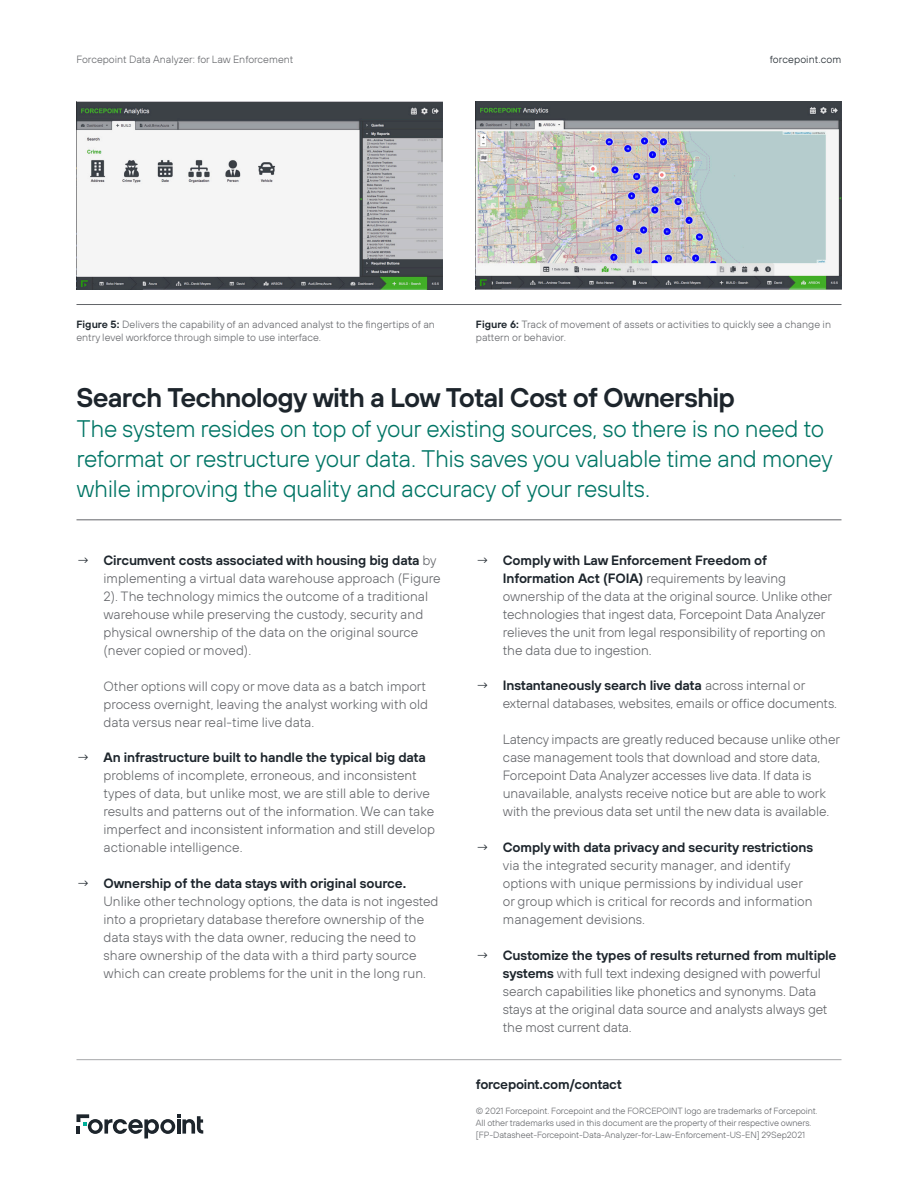
<style>
.page{position:relative;width:918px;height:1188px;background:#fff}
.page>*{position:absolute;margin:0;border:0;box-sizing:border-box;transform-origin:0 0}
.t1{font:600 27px "FP Sans";letter-spacing:-.03em;color:#1d252c}
.t2{font:300 24px/30px "FP Sans";letter-spacing:-.02em;color:#007565}
.t3{font:300 13.5px/18px "FP Sans";letter-spacing:-.01em;color:#636569}
.t4{font:600 13.5px "FP Sans";letter-spacing:-.02em;color:#1d252c}
.t5{font:300 10.5px/13.5px "FP Sans";color:#636569}
.t6{font:300 10.5px "FP Sans";letter-spacing:.01em;color:#1d252c}
.t7{font:300 9px/12px "FP Sans";letter-spacing:-.01em;color:#636569}
.s1{font-weight:600;color:#1d252c}
.s2{color:#1d252c}
</style>
<div class="page">
<hr style="left:76px;top:1059px;width:766px;height:1px;background:#a7a8aa">
<svg style="left:76px;top:1114px;width:127px;height:24px"></svg>
<hr style="left:76px;top:304px;width:765px;height:1px;background:#636569">
<hr style="left:76px;top:520px;width:765px;height:1px;background:#636569">
<img style="left:76px;top:101px;width:366px;height:188px">
<img style="left:476px;top:101px;width:366px;height:188px">
<p class="t5" style="left:76px;top:52px;width:218px">Forcepoint Data Analyzer: for Law Enforcement</p>
<p class="t6" style="left:770px;top:52px;width:73px">forcepoint.com</p>
<p class="t5" style="left:76px;top:317px;width:360px"><span class="s1">Figure 5:</span> Delivers the capability of an advanced analyst to the fingertips of an entry level workforce through simple to use interface.</p>
<p class="t5" style="left:476px;top:317px;width:357px"><span class="s1">Figure 6:</span> Track of movement of assets or activities to quickly see a change in pattern or behavior.</p>
<h1 class="t1" style="left:76px;top:379px;width:660px">Search Technology with a Low Total Cost of Ownership</h1>
<h2 class="t2" style="left:76px;top:413px;width:758px">The system resides on top of your existing sources, so there is no need to reformat or restructure your data. This saves you valuable time and money while improving the quality and accuracy of your results.</h2>
<p class="t3" style="left:104px;top:551px;width:339px;text-indent:-27px"><span class="s2">→</span> <span class="s1">Circumvent costs associated with housing big data</span> by implementing a virtual data warehouse approach (Figure 2). The technology mimics the outcome of a traditional warehouse while preserving the custody, security and physical ownership of the data on the original source (never copied or moved).</p>
<p class="t3" style="left:104px;top:677px;width:326px">Other options will copy or move data as a batch import process overnight, leaving the analyst working with old data versus near real-time live data.</p>
<p class="t3" style="left:104px;top:749px;width:333px;text-indent:-27px"><span class="s2">→</span> <span class="s1">An infrastructure built to handle the typical big data </span>problems of incomplete, erroneous, and inconsistent types of data, but unlike most, we are still able to derive results and patterns out of the information. We can take imperfect and inconsistent information and still develop actionable intelligence.</p>
<p class="t3" style="left:104px;top:874px;width:337px;text-indent:-27px"><span class="s2">→</span> <span class="s1">Ownership of the data stays with original source.<br></span>Unlike other technology options, the data is not ingested into a proprietary database therefore ownership of the data stays with the data owner, reducing the need to share ownership of the data with a third party source which can create problems for the unit in the long run.</p>
<p class="t3" style="left:503px;top:551px;width:331px;text-indent:-27px"><span class="s2">→</span> <span class="s1">Comply with Law Enforcement Freedom of Information Act (FOIA)</span> requirements by leaving ownership of the data at the original source. Unlike other technologies that ingest data, Forcepoint Data Analyzer relieves the unit from legal responsibility of reporting on the data due to ingestion.</p>
<p class="t3" style="left:503px;top:677px;width:336px;text-indent:-27px"><span class="s2">→</span> <span class="s1">Instantaneously search live data</span> across internal or external databases, websites, emails or office documents.</p>
<p class="t3" style="left:503px;top:731px;width:339px">Latency impacts are greatly reduced because unlike other case management tools that download and store data, Forcepoint Data Analyzer accesses live data. If data is unavailable, analysts receive notice but are able to work with the previous data set until the new data is available.</p>
<p class="t3" style="left:503px;top:838px;width:312px;text-indent:-27px"><span class="s2">→</span> <span class="s1">Comply with data privacy and security restrictions </span>via the integrated security manager, and identify options with unique permissions by individual user or group which is critical for records and information management devisions.</p>
<p class="t3" style="left:503px;top:946px;width:335px;text-indent:-27px"><span class="s2">→</span> <span class="s1">Customize the types of results returned from multiple systems</span> with full text indexing designed with powerful search capabilities like phonetics and synonyms. Data stays at the original data source and analysts always get the most current data.</p>
<p class="t4" style="left:476px;top:1075px;width:148px">forcepoint.com/contact</p>
<p class="t7" style="left:476px;top:1105px;width:343px">© 2021 Forcepoint. Forcepoint and the FORCEPOINT logo are trademarks of Forcepoint.<br>All other trademarks used in this document are the property of their respective owners. [FP-Datasheet-Forcepoint-Data-Analyzer-for-Law-Enforcement-US-EN] 29Sep2021</p>
</div>
